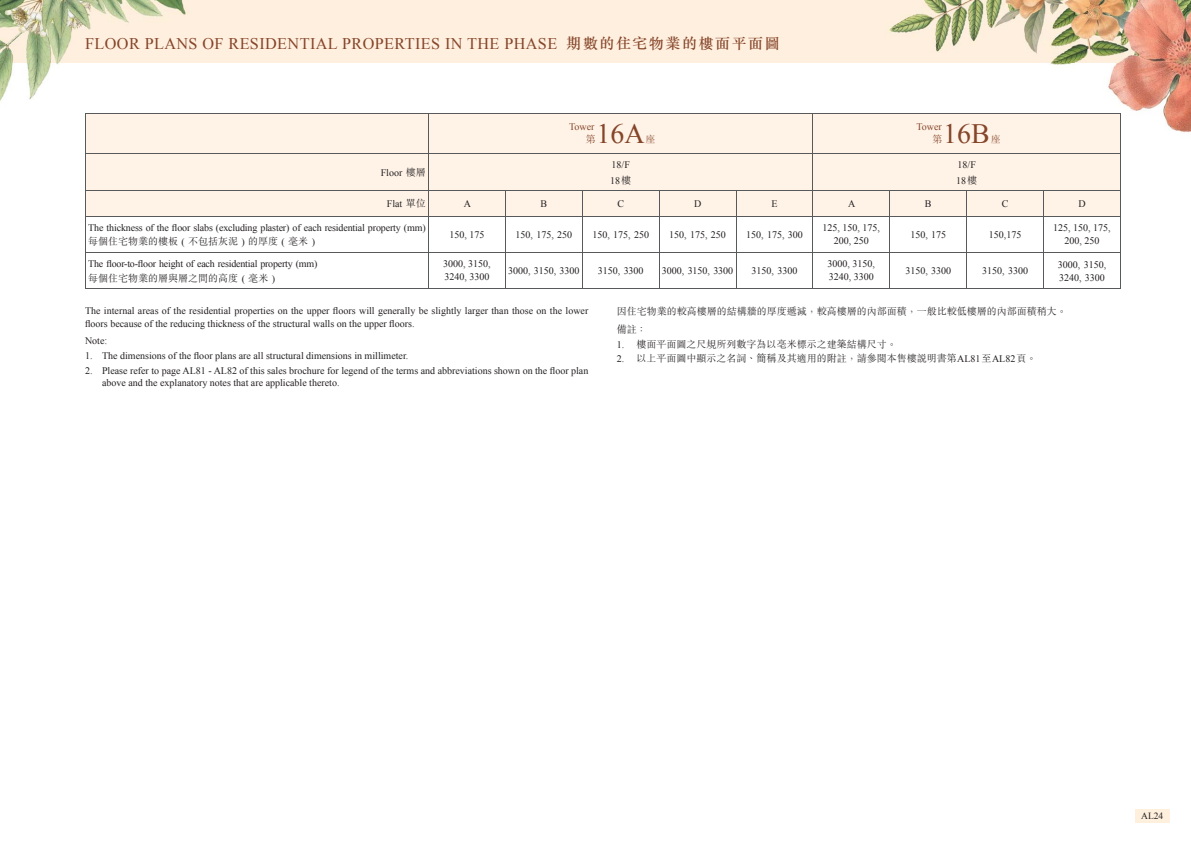
<style>
.page{position:relative;width:1191px;height:842px;background:#fff}
.page>*{position:absolute;margin:0;border:0;box-sizing:border-box;transform-origin:0 0}
.t1{font:28px "Times New Roman";color:#854529}
.t2{font:16.2px "Times New Roman";letter-spacing:.025em;color:#854529}
.t3{font:10px/13px "Times New Roman";color:#231f20}
.t4{font:10px/17.7px "M Sung HK Light B5 pc H";color:#231f20}
.t5{font:10px "Times New Roman";letter-spacing:-.02em;color:#231f20}
.t6{font:10px "Times New Roman";color:#854529}
.t7{font:10px "M Sung HK Light B5 pc H";color:#854529}
.t8{font:9.5px "Times New Roman";color:#231f20}
.s1{font-family:"M Sung HK Medium B5 pc H";font-size:15px}
.s2{font-family:"M Sung HK Light B5 pc H"}
.s3{font-family:"Times New Roman"}
</style>
<div class="page">
<img style="left:0;top:0;width:1191px;height:823px">
<div style="left:1135px;top:809px;width:34px;height:14px;background:#ffefdd"></div>
<div style="left:86px;top:114px;width:1034px;height:102px;background:#fff3e8"></div>
<hr style="left:85px;top:113px;width:343px;height:1px;background:#58595b">
<hr style="left:85px;top:114px;width:1px;height:39px;background:#58595b">
<hr style="left:428px;top:113px;width:77px;height:1px;background:#58595b">
<hr style="left:428px;top:114px;width:1px;height:39px;background:#58595b">
<hr style="left:505px;top:113px;width:385px;height:1px;background:#58595b">
<hr style="left:812px;top:114px;width:1px;height:39px;background:#58595b">
<hr style="left:890px;top:113px;width:230px;height:1px;background:#58595b">
<hr style="left:1120px;top:114px;width:1px;height:39px;background:#58595b">
<hr style="left:812px;top:153px;width:1px;height:37px;background:#58595b">
<hr style="left:1120px;top:153px;width:1px;height:37px;background:#58595b">
<svg style="left:85px;top:190px;width:1px;height:26px"></svg>
<svg style="left:428px;top:191px;width:1px;height:25px"></svg>
<svg style="left:812px;top:191px;width:1px;height:25px"></svg>
<svg style="left:1120px;top:190px;width:1px;height:26px"></svg>
<hr style="left:85px;top:216px;width:343px;height:1px;background:#58595b">
<hr style="left:85px;top:216px;width:1px;height:36px;background:#58595b">
<hr style="left:428px;top:216px;width:77px;height:1px;background:#58595b">
<hr style="left:428px;top:216px;width:1px;height:36px;background:#58595b">
<hr style="left:505px;top:216px;width:385px;height:1px;background:#58595b">
<hr style="left:812px;top:216px;width:1px;height:36px;background:#58595b">
<hr style="left:890px;top:216px;width:230px;height:1px;background:#58595b">
<hr style="left:1120px;top:216px;width:1px;height:36px;background:#58595b">
<hr style="left:85px;top:252px;width:1px;height:36px;background:#58595b">
<hr style="left:428px;top:252px;width:1px;height:36px;background:#58595b">
<hr style="left:812px;top:252px;width:1px;height:36px;background:#58595b">
<hr style="left:1120px;top:252px;width:1px;height:36px;background:#58595b">
<hr style="left:85px;top:288px;width:1035px;height:1px;background:#58595b">
<hr style="left:428px;top:153px;width:692px;height:1px;background:#58595b">
<hr style="left:428px;top:190px;width:154px;height:1px;background:#58595b">
<svg style="left:505px;top:191px;width:1px;height:25px"></svg>
<hr style="left:582px;top:190px;width:77px;height:1px;background:#58595b">
<svg style="left:582px;top:191px;width:1px;height:25px"></svg>
<hr style="left:659px;top:190px;width:77px;height:1px;background:#58595b">
<svg style="left:659px;top:191px;width:1px;height:25px"></svg>
<hr style="left:736px;top:190px;width:77px;height:1px;background:#58595b">
<svg style="left:736px;top:191px;width:1px;height:25px"></svg>
<hr style="left:813px;top:190px;width:153px;height:1px;background:#58595b">
<svg style="left:889px;top:191px;width:1px;height:25px"></svg>
<hr style="left:966px;top:190px;width:77px;height:1px;background:#58595b">
<svg style="left:966px;top:191px;width:1px;height:25px"></svg>
<hr style="left:1043px;top:190px;width:77px;height:1px;background:#58595b">
<svg style="left:1043px;top:191px;width:1px;height:25px"></svg>
<hr style="left:505px;top:216px;width:1px;height:36px;background:#58595b">
<hr style="left:582px;top:216px;width:1px;height:36px;background:#58595b">
<hr style="left:659px;top:216px;width:1px;height:36px;background:#58595b">
<hr style="left:736px;top:216px;width:1px;height:36px;background:#58595b">
<hr style="left:889px;top:216px;width:1px;height:36px;background:#58595b">
<hr style="left:966px;top:216px;width:1px;height:36px;background:#58595b">
<hr style="left:1043px;top:216px;width:1px;height:36px;background:#58595b">
<hr style="left:86px;top:252px;width:496px;height:1px;background:#58595b">
<hr style="left:505px;top:252px;width:1px;height:36px;background:#58595b">
<hr style="left:582px;top:252px;width:77px;height:1px;background:#58595b">
<hr style="left:582px;top:252px;width:1px;height:36px;background:#58595b">
<hr style="left:659px;top:252px;width:77px;height:1px;background:#58595b">
<hr style="left:659px;top:252px;width:1px;height:36px;background:#58595b">
<hr style="left:736px;top:252px;width:77px;height:1px;background:#58595b">
<hr style="left:736px;top:252px;width:1px;height:36px;background:#58595b">
<hr style="left:813px;top:252px;width:153px;height:1px;background:#58595b">
<hr style="left:889px;top:252px;width:1px;height:36px;background:#58595b">
<hr style="left:966px;top:252px;width:77px;height:1px;background:#58595b">
<hr style="left:966px;top:252px;width:1px;height:36px;background:#58595b">
<hr style="left:1043px;top:252px;width:77px;height:1px;background:#58595b">
<hr style="left:1043px;top:252px;width:1px;height:36px;background:#58595b">
<hr style="left:86px;top:153px;width:342px;height:1px;background:#58595b">
<hr style="left:86px;top:190px;width:342px;height:1px;background:#58595b">
<hr style="left:85px;top:153px;width:1px;height:37px;background:#58595b">
<hr style="left:428px;top:153px;width:1px;height:37px;background:#58595b">
<h2 class="t2" style="left:85px;top:34px;width:696px">FLOOR PLANS OF RESIDENTIAL PROPERTIES IN THE PHASE <span class="s1">期數的住宅物業的樓面平面圖</span></h2>
<p class="t6" style="left:569px;top:121px;width:27px">Tower</p>
<p class="t7" style="left:586px;top:135px;width:11px">第</p>
<h1 class="t1" style="left:596px;top:118px;width:50px">16A</h1>
<p class="t7" style="left:645px;top:135px;width:11px">座</p>
<p class="t6" style="left:916px;top:121px;width:27px">Tower</p>
<p class="t7" style="left:932px;top:135px;width:11px">第</p>
<h1 class="t1" style="left:943px;top:118px;width:48px">16B</h1>
<p class="t7" style="left:990px;top:135px;width:11px">座</p>
<p class="t3" style="left:381px;top:166px;width:46px">Floor <span class="s2">樓層</span></p>
<p class="t3" style="left:610px;top:156px;width:22px;line-height:15.8px">18/F<br>18<span class="s2">樓</span></p>
<p class="t3" style="left:956px;top:156px;width:22px;line-height:15.8px">18/F<br>18<span class="s2">樓</span></p>
<p class="t3" style="left:387px;top:197px;width:40px">Flat <span class="s2">單位</span></p>
<p class="t3" style="left:463px;top:197px;width:9px">A</p>
<p class="t3" style="left:540px;top:197px;width:8px">B</p>
<p class="t3" style="left:617px;top:197px;width:8px">C</p>
<p class="t3" style="left:694px;top:197px;width:9px">D</p>
<p class="t3" style="left:771px;top:197px;width:8px">E</p>
<p class="t3" style="left:848px;top:197px;width:9px">A</p>
<p class="t3" style="left:925px;top:197px;width:8px">B</p>
<p class="t3" style="left:1001px;top:197px;width:8px">C</p>
<p class="t3" style="left:1078px;top:197px;width:9px">D</p>
<p class="t3" style="left:88px;top:221px;width:339px">The thickness of the floor slabs (excluding plaster) of each residential property (mm)</p>
<p class="t4" style="left:88px;top:234px;width:228px">每個住宅物業的樓板 <span class="s3">(</span> 不包括灰泥 <span class="s3">)</span> 的厚度 <span class="s3">(</span> 毫米 <span class="s3">)</span></p>
<p class="t3" style="left:449px;top:228px;width:36px">150, 175</p>
<p class="t3" style="left:515px;top:228px;width:58px">150, 175, 250</p>
<p class="t3" style="left:592px;top:228px;width:58px">150, 175, 250</p>
<p class="t3" style="left:669px;top:228px;width:58px">150, 175, 250</p>
<p class="t3" style="left:746px;top:228px;width:58px">150, 175, 300</p>
<p class="t3" style="left:822px;top:221px;width:59px;text-align:center">125, 150, 175,<br>200, 250</p>
<p class="t3" style="left:910px;top:228px;width:37px">150, 175</p>
<p class="t3" style="left:989px;top:228px;width:34px">150,175</p>
<p class="t3" style="left:1053px;top:221px;width:59px;text-align:center">125, 150, 175,<br>200, 250</p>
<p class="t5" style="left:88px;top:258px;width:231px">The floor-to-floor height of each residential property (mm)</p>
<p class="t4" style="left:88px;top:271px;width:188px">每個住宅物業的層與層之間的高度 <span class="s3">(</span> 毫米 <span class="s3">)</span></p>
<p class="t3" style="left:443px;top:257px;width:49px">3000, 3150,<br>3240, 3300</p>
<p class="t3" style="left:508px;top:265px;width:73px">3000, 3150, 3300</p>
<p class="t3" style="left:598px;top:265px;width:47px">3150, 3300</p>
<p class="t3" style="left:662px;top:265px;width:73px">3000, 3150, 3300</p>
<p class="t3" style="left:751px;top:265px;width:47px">3150, 3300</p>
<p class="t3" style="left:827px;top:257px;width:49px">3000, 3150,<br>3240, 3300</p>
<p class="t3" style="left:905px;top:265px;width:47px">3150, 3300</p>
<p class="t3" style="left:982px;top:265px;width:47px">3150, 3300</p>
<p class="t3" style="left:1057px;top:258px;width:50px">3000, 3150,<br>3240, 3300</p>
<p class="t3" style="left:85px;top:305px;width:505px;line-height:12.1px">The internal areas of the residential properties on the upper floors will generally be slightly larger than those on the lower floors because of the reducing thickness of the structural walls on the upper floors.</p>
<p class="t3" style="left:85px;top:334px;width:24px">Note:</p>
<p class="t3" style="left:85px;top:349px;width:325px">1. The dimensions of the floor plans are all structural dimensions in millimeter.</p>
<p class="t3" style="left:102px;top:364px;width:488px;line-height:12px;text-indent:-17px">2. Please refer to page AL81 - AL82 of this sales brochure for legend of the terms and abbreviations shown on the floor plan above and the explanatory notes that are applicable thereto.</p>
<p class="t4" style="left:617px;top:304px;width:451px">因住宅物業的較高樓層的結構牆的厚度遞減，較高樓層的內部面積，一般比較低樓層的內部面積稍大。備註：</p>
<p class="t4" style="left:617px;top:336px;width:281px"><span class="s3">1.</span> 樓面平面圖之尺規所列數字為以亳米標示之建築結構尺寸。</p>
<p class="t4" style="left:617px;top:351px;width:421px"><span class="s3">2.</span> 以上平面圖中顯示之名詞、簡稱及其適用的附註，請參閱本售樓說明書第<span class="s3">AL81</span>至<span class="s3">AL82</span>頁。</p>
<p class="t8" style="left:1141px;top:810px;width:24px">AL24</p>
</div>
